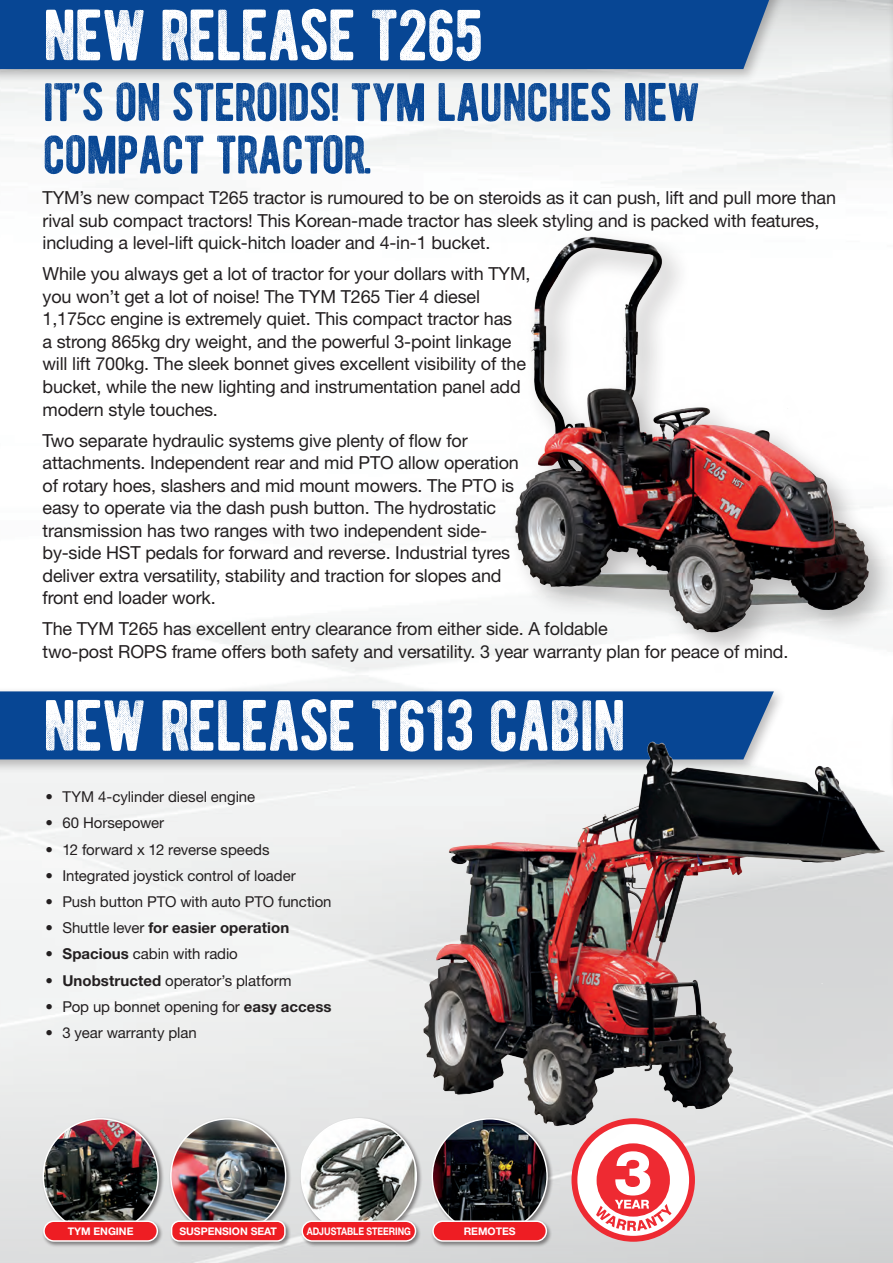
<style>
.page{position:relative;width:893px;height:1263px;background:#fff}
.page>*{position:absolute;margin:0;border:0;box-sizing:border-box;transform-origin:0 0}
.t1{font:72px "BERNIER Distressed";letter-spacing:-.025em;color:#fff}
.t2{font:54px/52.5px "BERNIER Distressed";letter-spacing:-.025em;color:#074694}
.t3{font:18px/22.5px "Helvetica Neue LT Std";letter-spacing:-.01em;color:#231f20}
.t4{font:15px "Helvetica Neue LT Std";letter-spacing:-.005em;color:#231f20}
.t5{font:700 15px "Helvetica Neue LT Std";letter-spacing:.005em;color:#231f20}
.t6{font:700 10.5px "Helvetica Neue LT Std";letter-spacing:-.005em;color:#fff}
.t7{font:700 10.5px "Helvetica Neue LT Std";letter-spacing:-.005em;color:#fff;scale:.84 1}
.s1{font-weight:400}
.s2{font-weight:700}
</style>
<div class="page">
<img style="left:319px;top:206px;width:568px;height:466px">
<div style="left:0;top:0;width:787px;height:83px;background:#231f20;opacity:.3"></div>
<div style="left:0;top:0;width:769px;height:69px;background:#074694"></div>
<div style="left:0;top:686px;width:787px;height:87px;background:#231f20;opacity:.3"></div>
<div style="left:0;top:691px;width:774px;height:68px;background:#074694"></div>
<div style="left:169px;top:1117px;width:123px;height:123px;background:#231f20;opacity:.5"></div>
<img style="left:171px;top:1119px;width:115px;height:114px;border-radius:57px">
<div style="left:170px;top:1219px;width:121px;height:28px;background:#231f20;opacity:.5"></div>
<div style="left:172px;top:1221px;width:113px;height:20px;background:#ee1d23;border-radius:8px"></div>
<div style="left:171px;top:1220px;width:115px;height:22px;border:2px solid #fff;border-radius:8px"></div>
<div style="left:299px;top:1117px;width:124px;height:123px;background:#231f20;opacity:.5"></div>
<img style="left:301px;top:1119px;width:115px;height:114px;border-radius:57px">
<div style="left:430px;top:1117px;width:123px;height:123px;background:#231f20;opacity:.5"></div>
<img style="left:432px;top:1119px;width:115px;height:114px;border-radius:57px">
<div style="left:300px;top:1219px;width:122px;height:28px;background:#231f20;opacity:.5"></div>
<div style="left:302px;top:1221px;width:114px;height:20px;background:#ee1d23;border-radius:10px"></div>
<div style="left:301px;top:1220px;width:115px;height:22px;border:2px solid #fff;border-radius:10px"></div>
<div style="left:431px;top:1219px;width:122px;height:28px;background:#231f20;opacity:.5"></div>
<div style="left:433px;top:1221px;width:113px;height:20px;background:#ee1d23;border-radius:10px"></div>
<div style="left:432px;top:1220px;width:115px;height:22px;border:2px solid #fff;border-radius:10px"></div>
<div style="left:41px;top:1117px;width:123px;height:123px;background:#231f20;opacity:.5"></div>
<img style="left:43px;top:1119px;width:115px;height:114px;border-radius:57px">
<div style="left:42px;top:1219px;width:122px;height:28px;background:#231f20;opacity:.5"></div>
<div style="left:44px;top:1221px;width:113px;height:20px;background:#ee1d23;border-radius:10px"></div>
<div style="left:43px;top:1220px;width:115px;height:22px;border:2px solid #fff;border-radius:10px"></div>
<svg style="left:571px;top:1157px;width:124px;height:85px"></svg>
<div style="left:888px;top:0;width:5px;height:90px;background:#231f20;opacity:.3"></div>
<hr style="left:889px;top:81px;width:4px;height:85px;background:#231f20;opacity:.3">
<svg style="left:892px;top:85px;width:1px;height:68px"></svg>
<img style="left:365px;top:732px;width:522px;height:425px">
<h1 class="t1" style="left:43px;top:-10px;width:443px">NEW RELEASE T265</h1>
<h2 class="t2" style="left:43px;top:75px;width:659px">IT’S ON STEROIDS! TYM LAUNCHES NEW<br>COMPACT TRACTOR.</h2>
<p class="t3" style="left:43px;top:187px;width:795px">TYM’s new compact T265 tractor is rumoured to be on steroids as it can push, lift and pull more than rival sub compact tractors! This Korean-made tractor has sleek styling and is packed with features, including a level-lift quick-hitch loader and 4-in-1 bucket.</p>
<p class="t3" style="left:43px;top:263px;width:489px">While you always get a lot of tractor for your dollars with TYM, you won’t get a lot of noise! The TYM T265 Tier 4 diesel 1,175cc engine is extremely quiet. This compact tractor has<br>a strong 865kg dry weight, and the powerful 3-point linkage will lift 700kg. The sleek bonnet gives excellent visibility of the bucket, while the new lighting and instrumentation panel add modern style touches.</p>
<p class="t3" style="left:43px;top:429px;width:478px">Two separate hydraulic systems give plenty of flow for attachments. Independent rear and mid PTO allow operation of rotary hoes, slashers and mid mount mowers. The PTO is easy to operate via the dash push button. The hydrostatic transmission has two ranges with two independent side&shy;by-side HST pedals for forward and reverse. Industrial tyres deliver extra versatility, stability and traction for slopes and front end loader work.</p>
<p class="t3" style="left:43px;top:617px;width:747px">The TYM T265 has excellent entry clearance from either side. A foldable<br>two-post ROPS frame offers both safety and versatility. 3 year warranty plan for peace of mind.</p>
<h1 class="t1" style="left:43px;top:680px;width:585px">NEW RELEASE T613 CABIN</h1>
<p class="t4" style="left:45px;top:788px;width:211px">• TYM 4-cylinder diesel engine</p>
<p class="t4" style="left:45px;top:814px;width:120px">• 60 Horsepower</p>
<p class="t4" style="left:45px;top:840px;width:226px">• 12 forward x 12 reverse speeds</p>
<p class="t4" style="left:45px;top:866px;width:252px">• Integrated joystick control of loader</p>
<p class="t4" style="left:45px;top:893px;width:288px">• Push button PTO with auto PTO function</p>
<p class="t5" style="left:45px;top:918px;width:245px"><span class="s1">• Shuttle lever</span> for easier operation</p>
<p class="t4" style="left:45px;top:945px;width:194px">• <span class="s2">Spacious</span> cabin with radio</p>
<p class="t4" style="left:45px;top:971px;width:248px">• <span class="s2">Unobstructed</span> operator’s platform</p>
<p class="t4" style="left:45px;top:997px;width:288px">• Pop up bonnet opening for <span class="s2">easy access</span></p>
<p class="t4" style="left:45px;top:1024px;width:153px">• 3 year warranty plan</p>
<p class="t6" style="left:68px;top:1225px;width:67px">TYM ENGINE</p>
<p class="t6" style="left:179px;top:1225px;width:99px">SUSPENSION SEAT</p>
<p class="t7" style="left:307px;top:1225px;width:125px">ADJUSTABLE STEERING</p>
<p class="t6" style="left:464px;top:1225px;width:53px">REMOTES</p>
</div>
